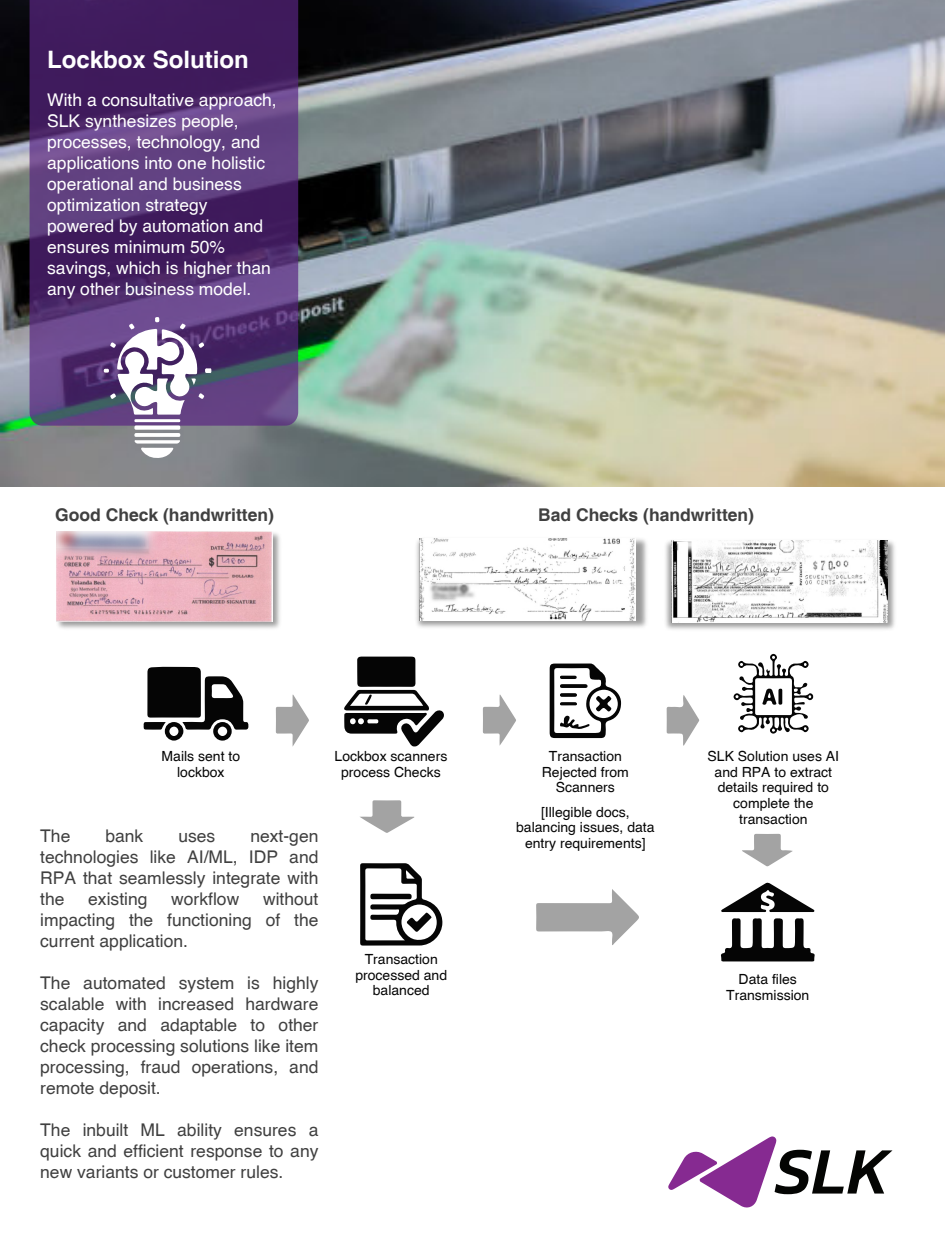
<style>
.page{position:relative;width:945px;height:1260px;background:#fff}
.page>*{position:absolute;margin:0;border:0;box-sizing:border-box;transform-origin:0 0}
.t1{font:700 23.97px "Helvetica";color:#fff}
.t2{font:17.5px/21px "Helvetica";color:#404040;text-align:justify}
.t3{font:17.5px/21px "Helvetica";color:#fff}
.t4{font:700 17.5px "Helvetica";color:#404040}
.t5{font:14px/15.8px "Helvetica";color:#050505;text-align:center}
</style>
<div class="page">
<img style="left:0;top:0;width:945px;height:487px">
<img style="left:56px;top:531px;width:224px;height:98px">
<img style="left:57px;top:532px;width:215px;height:90px">
<img style="left:416px;top:612px;width:231px;height:16px">
<img style="left:420px;top:538px;width:216px;height:82px">
<img style="left:665px;top:541px;width:230px;height:89px">
<img style="left:672px;top:540px;width:216px;height:82px">
<svg style="left:536px;top:889px;width:103px;height:56px"></svg>
<svg style="left:721px;top:918px;width:94px;height:44px"></svg>
<svg style="left:721px;top:882px;width:94px;height:30px"></svg>
<svg style="left:360px;top:800px;width:54px;height:33px"></svg>
<svg style="left:276px;top:695px;width:33px;height:52px"></svg>
<svg style="left:483px;top:695px;width:33px;height:51px"></svg>
<svg style="left:742px;top:834px;width:51px;height:33px"></svg>
<svg style="left:667px;top:695px;width:33px;height:51px"></svg>
<svg style="left:143px;top:666px;width:105px;height:75px"></svg>
<svg style="left:360px;top:863px;width:83px;height:83px"></svg>
<svg style="left:733px;top:653px;width:81px;height:81px"></svg>
<svg style="left:344px;top:657px;width:100px;height:90px"></svg>
<svg style="left:550px;top:663px;width:71px;height:75px"></svg>
<svg style="left:30px;top:0;width:268px;height:426px;background:#512f70"></svg>
<svg style="left:104px;top:317px;width:108px;height:142px"></svg>
<img style="left:364px;top:480px;width:156px;height:136px">
<img style="left:620px;top:476px;width:187px;height:136px">
<svg style="left:668px;top:1136px;width:224px;height:72px"></svg>
<h1 class="t1" style="left:47px;top:50px;width:203px">Lockbox Solution</h1>
<p class="t3" style="left:47px;top:91px;width:231px">With a consultative approach,<br>SLK synthesizes people, processes, technology, and applications into one holistic operational and business optimization strategy powered by automation and ensures minimum 50% savings, which is higher than any other business model.</p>
<p class="t4" style="left:55px;top:508px;width:220px">Good Check (handwritten)</p>
<p class="t4" style="left:538px;top:508px;width:217px">Bad Checks (handwritten)</p>
<p class="t5" style="left:162px;top:749px;width:80px">Mails sent to lockbox</p>
<p class="t2" style="left:40px;top:827px;width:32px">The</p>
<p class="t2" style="left:105px;top:827px;width:39px">bank</p>
<p class="t2" style="left:178px;top:827px;width:38px">uses</p>
<p class="t2" style="left:40px;top:827px;width:280px;text-indent:210px">next-gen technologies like AI/ML, IDP and RPA that seamlessly integrate with the</p>
<p class="t2" style="left:88px;top:890px;width:61px">existing</p>
<p class="t2" style="left:171px;top:890px;width:70px">workflow</p>
<p class="t2" style="left:40px;top:890px;width:280px;text-indent:223px">without impacting the functioning of the current application.</p>
<p class="t2" style="left:40px;top:974px;width:280px">The automated system is highly scalable with increased hardware capacity and adaptable to other check processing solutions like item processing, fraud operations, and remote deposit.</p>
<p class="t2" style="left:40px;top:1121px;width:280px">The inbuilt ML ability ensures a quick and efficient response to any new variants or customer rules.</p>
<p class="t5" style="left:335px;top:749px;width:114px">Lockbox scanners process Checks</p>
<p class="t5" style="left:708px;top:749px;width:133px">SLK Solution uses AI and RPA to extract details required to complete the transaction</p>
<p class="t5" style="left:542px;top:749px;width:89px">Transaction<br>Rejected from<br>Scanners</p>
<p class="t5" style="left:516px;top:805px;width:140px">[Illegible docs, balancing issues, data entry requirements]</p>
<p class="t5" style="left:355px;top:952px;width:93px">Transaction processed and balanced</p>
<p class="t5" style="left:726px;top:973px;width:85px">Data files<br>Transmission</p>
</div>
